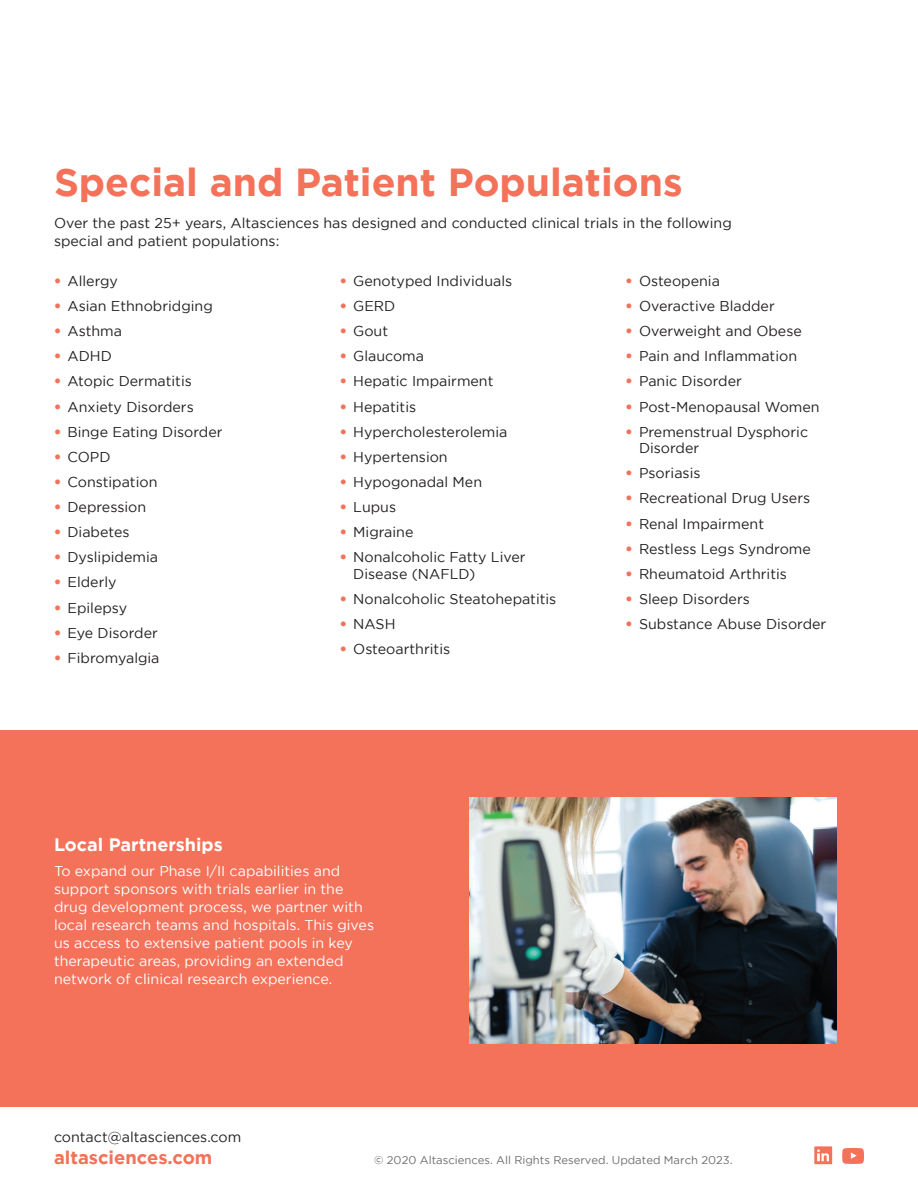
<style>
.page{position:relative;width:918px;height:1188px;background:#fff}
.page>*{position:absolute;margin:0;border:0;box-sizing:border-box;transform-origin:0 0}
.Subtitle{font:700 39px "Gotham";color:#f37259}
.t1{font:700 18.3px "Gotham";color:#f37259}
.Subtitle-2{font:700 18px "Gotham";color:#fff}
.Body{font:14.25px/16.5px "Gotham";color:#231f20}
.Body-2{font:14.25px/18px "Gotham";color:#fff}
.t2{font:11.25px "Gotham";color:#6c6d70}
.s1{font-weight:900;color:#f37259}
</style>
<div class="page">
<svg style="left:842px;top:1148px;width:22px;height:16px"></svg>
<svg style="left:814px;top:1146px;width:18px;height:18px"></svg>
<div style="left:0;top:730px;width:918px;height:377px;background:#f37259"></div>
<img style="left:469px;top:798px;width:368px;height:245px">
<h2 class="Subtitle" style="left:54px;top:157px;width:630px">Special and Patient Populations</h2>
<p class="Body" style="left:54px;top:214px;width:679px;line-height:18px">Over the past 25+ years, Altasciences has designed and conducted clinical trials in the following special and patient populations:</p>
<p class="Body" style="left:54px;top:272px;width:66px"><span class="s1">•</span> Allergy</p>
<p class="Body" style="left:54px;top:297px;width:160px"><span class="s1">•</span> Asian Ethnobridging</p>
<p class="Body" style="left:54px;top:323px;width:70px"><span class="s1">•</span> Asthma</p>
<p class="Body" style="left:54px;top:348px;width:59px"><span class="s1">•</span> ADHD</p>
<p class="Body" style="left:54px;top:373px;width:139px"><span class="s1">•</span> Atopic Dermatitis</p>
<p class="Body" style="left:54px;top:398px;width:141px"><span class="s1">•</span> Anxiety Disorders</p>
<p class="Body" style="left:54px;top:423px;width:170px"><span class="s1">•</span> Binge Eating Disorder</p>
<p class="Body" style="left:54px;top:448px;width:58px"><span class="s1">•</span> COPD</p>
<p class="Body" style="left:54px;top:473px;width:105px"><span class="s1">•</span> Constipation</p>
<p class="Body" style="left:54px;top:499px;width:94px"><span class="s1">•</span> Depression</p>
<p class="Body" style="left:54px;top:524px;width:77px"><span class="s1">•</span> Diabetes</p>
<p class="Body" style="left:54px;top:549px;width:106px"><span class="s1">•</span> Dyslipidemia</p>
<p class="Body" style="left:54px;top:574px;width:64px"><span class="s1">•</span> Elderly</p>
<p class="Body" style="left:54px;top:599px;width:75px"><span class="s1">•</span> Epilepsy</p>
<p class="Body" style="left:54px;top:624px;width:105px"><span class="s1">•</span> Eye Disorder</p>
<p class="Body" style="left:54px;top:649px;width:107px"><span class="s1">•</span> Fibromyalgia</p>
<p class="Body" style="left:340px;top:272px;width:174px"><span class="s1">•</span> Genotyped Individuals</p>
<p class="Body" style="left:340px;top:297px;width:57px"><span class="s1">•</span> GERD</p>
<p class="Body" style="left:340px;top:323px;width:50px"><span class="s1">•</span> Gout</p>
<p class="Body" style="left:340px;top:348px;width:86px"><span class="s1">•</span> Glaucoma</p>
<p class="Body" style="left:340px;top:373px;width:155px"><span class="s1">•</span> Hepatic Impairment</p>
<p class="Body" style="left:340px;top:398px;width:78px"><span class="s1">•</span> Hepatitis</p>
<p class="Body" style="left:340px;top:423px;width:169px"><span class="s1">•</span> Hypercholesterolemia</p>
<p class="Body" style="left:340px;top:448px;width:110px"><span class="s1">•</span> Hypertension</p>
<p class="Body" style="left:340px;top:473px;width:144px"><span class="s1">•</span> Hypogonadal Men</p>
<p class="Body" style="left:340px;top:499px;width:58px"><span class="s1">•</span> Lupus</p>
<p class="Body" style="left:340px;top:524px;width:75px"><span class="s1">•</span> Migraine</p>
<p class="Body" style="left:353px;top:549px;width:174px;text-indent:-14px"><span class="s1">•</span> Nonalcoholic Fatty Liver<br>Disease (NAFLD)</p>
<p class="Body" style="left:340px;top:590px;width:218px"><span class="s1">•</span> Nonalcoholic Steatohepatitis</p>
<p class="Body" style="left:340px;top:616px;width:57px"><span class="s1">•</span> NASH</p>
<p class="Body" style="left:340px;top:641px;width:112px"><span class="s1">•</span> Osteoarthritis</p>
<h2 class="Subtitle-2" style="left:54px;top:833px;width:170px">Local Partnerships</h2>
<p class="Body-2" style="left:54px;top:862px;width:322px">To expand our Phase I/II capabilities and support sponsors with trials earlier in the drug development process, we partner with local research teams and hospitals. This gives us access to extensive patient pools in key therapeutic areas, providing an extended network of clinical research experience.</p>
<p class="Body" style="left:626px;top:272px;width:96px"><span class="s1">•</span> Osteopenia</p>
<p class="Body" style="left:626px;top:297px;width:151px"><span class="s1">•</span> Overactive Bladder</p>
<p class="Body" style="left:626px;top:323px;width:178px"><span class="s1">•</span> Overweight and Obese</p>
<p class="Body" style="left:626px;top:348px;width:173px"><span class="s1">•</span> Pain and Inflammation</p>
<p class="Body" style="left:626px;top:373px;width:118px"><span class="s1">•</span> Panic Disorder</p>
<p class="Body" style="left:626px;top:398px;width:196px"><span class="s1">•</span> Post-Menopausal Women</p>
<p class="Body" style="left:639px;top:423px;width:171px;text-indent:-14px"><span class="s1">•</span> Premenstrual Dysphoric<br>Disorder</p>
<p class="Body" style="left:626px;top:465px;width:77px"><span class="s1">•</span> Psoriasis</p>
<p class="Body" style="left:626px;top:490px;width:186px"><span class="s1">•</span> Recreational Drug Users</p>
<p class="Body" style="left:626px;top:515px;width:140px"><span class="s1">•</span> Renal Impairment</p>
<p class="Body" style="left:626px;top:540px;width:187px"><span class="s1">•</span> Restless Legs Syndrome</p>
<p class="Body" style="left:626px;top:565px;width:163px"><span class="s1">•</span> Rheumatoid Arthritis</p>
<p class="Body" style="left:626px;top:590px;width:126px"><span class="s1">•</span> Sleep Disorders</p>
<p class="Body" style="left:626px;top:616px;width:202px"><span class="s1">•</span> Substance Abuse Disorder</p>
<p class="Body" style="left:54px;top:1129px;width:189px">contact@altasciences.com</p>
<p class="t1" style="left:54px;top:1146px;width:160px">altasciences.com</p>
<p class="t2" style="left:374px;top:1154px;width:360px">© 2020 Altasciences. All Rights Reserved. Updated March 2023.</p>
</div>
